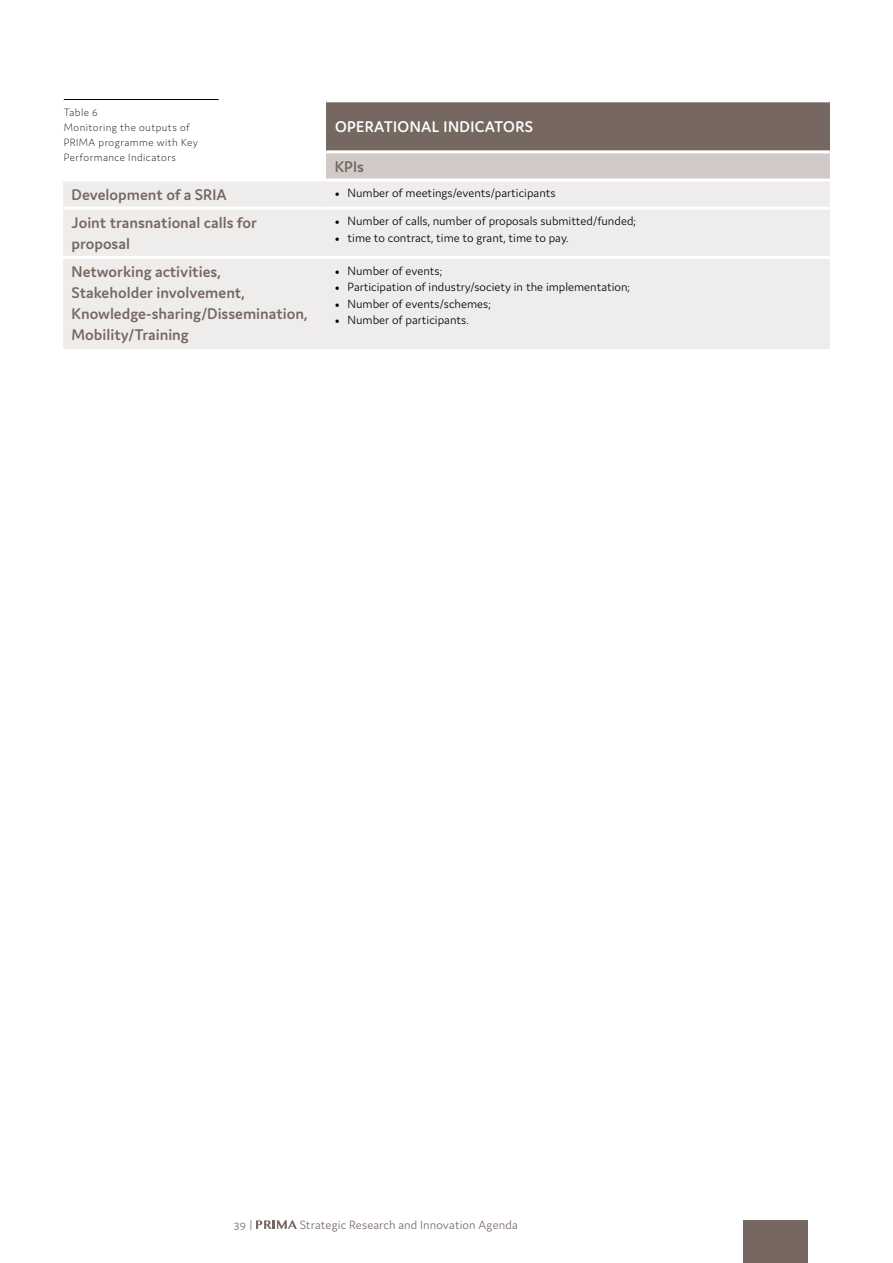
<style>
.page{position:relative;width:893px;height:1263px;background:#fff}
.page>*{position:absolute;margin:0;border:0;box-sizing:border-box;transform-origin:0 0}
.t1{font:600 16.5px/21px "Domus";color:#766761}
.t2{font:600 16.5px "Domus";letter-spacing:.025em;color:#fff}
.t3{font:300 12.75px "Domus";color:#000}
.t4{font:300 12.75px "Domus";letter-spacing:.005em;color:#766761}
.t5{font:200 11.25px/15px "Domus";letter-spacing:.035em;color:#000}
.s1{font-family:"Minion Pro";font-weight:400}
</style>
<div class="page">
<div style="left:744px;top:1220px;width:64px;height:43px;background:#766761"></div>
<svg style="left:256px;top:1220px;width:41px;height:9px"></svg>
<div style="left:326px;top:101px;width:504px;height:51px;background:#766761"></div>
<div style="left:326px;top:152px;width:504px;height:28px;background:#d1cac8"></div>
<div style="left:63px;top:182px;width:767px;height:167px;background:#efedec"></div>
<hr style="left:326px;top:99px;width:504px;height:3px;background:#fff">
<hr style="left:326px;top:150px;width:504px;height:3px;background:#fff">
<hr style="left:326px;top:179px;width:504px;height:3px;background:#fff">
<hr style="left:63px;top:207px;width:263px;height:3px;background:#fff">
<hr style="left:326px;top:207px;width:504px;height:3px;background:#fff">
<hr style="left:63px;top:256px;width:263px;height:3px;background:#fff">
<hr style="left:326px;top:256px;width:504px;height:3px;background:#fff">
<hr style="left:64px;top:99px;width:155px;height:1px;background:#000">
<p class="t5" style="left:64px;top:104px;width:136px">Table 6<br>Monitoring the outputs of<br>PRIMA programme with Key<br>Performance Indicators</p>
<p class="t2" style="left:335px;top:117px;width:200px">OPERATIONAL INDICATORS</p>
<p class="t1" style="left:335px;top:155px;width:30px">KPIs</p>
<p class="t1" style="left:72px;top:184px;width:157px">Development of a SRIA</p>
<p class="t3" style="left:335px;top:186px;width:222px"><span class="s1">•</span> Number of meetings/events/participants</p>
<p class="t1" style="left:72px;top:212px;width:187px">Joint transnational calls for proposal</p>
<p class="t3" style="left:335px;top:214px;width:302px"><span class="s1">•</span> Number of calls, number of proposals submitted/funded;</p>
<p class="t3" style="left:335px;top:231px;width:235px"><span class="s1">•</span> time to contract, time to grant, time to pay.</p>
<p class="t1" style="left:72px;top:261px;width:237px">Networking activities,<br>Stakeholder involvement,<br>Knowledge-sharing/Dissemination,<br>Mobility/Training</p>
<p class="t3" style="left:335px;top:263px;width:109px"><span class="s1">•</span> Number of events;</p>
<p class="t3" style="left:335px;top:280px;width:297px"><span class="s1">•</span> Participation of industry/society in the implementation;</p>
<p class="t3" style="left:335px;top:296px;width:157px"><span class="s1">•</span> Number of events/schemes;</p>
<p class="t3" style="left:335px;top:313px;width:135px"><span class="s1">•</span> Number of participants.</p>
<p class="t4" style="left:234px;top:1218px;width:21px">39 |</p>
<p class="t4" style="left:300px;top:1218px;width:220px">Strategic Research and Innovation Agenda</p>
</div>
